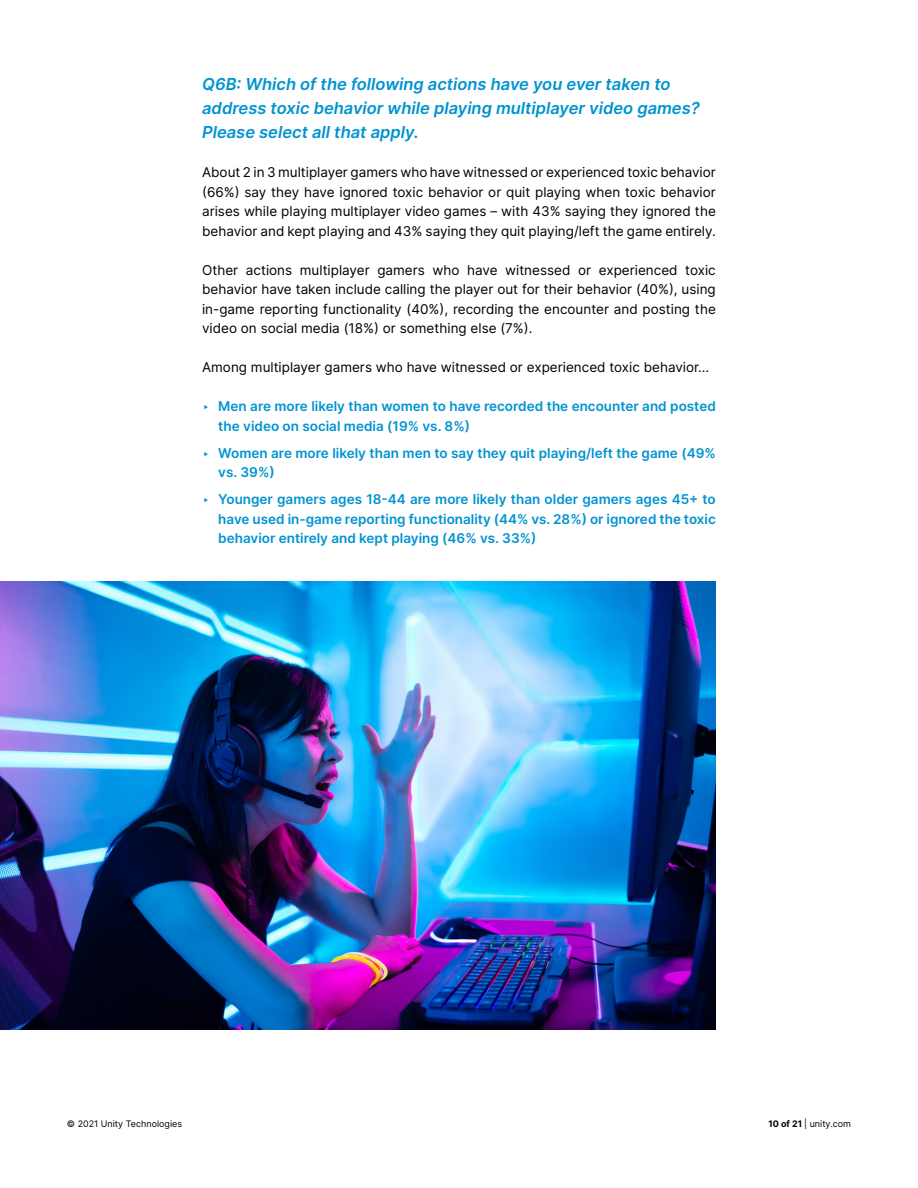
<style>
.page{position:relative;width:918px;height:1188px;background:#fff}
.page>*{position:absolute;margin:0;border:0;box-sizing:border-box;transform-origin:0 0}
.Questions{font:italic 600 16.5px/24px "Inter";color:#0093d0}
.Body{font:13.5px/19.5px "Inter";color:#000;text-align:justify}
.t1{font:600 13.5px/19.5px "Inter";color:#0093d0}
.t2{font:9px "Inter";color:#000}
.s1{font-weight:400}
.s2{font-weight:700}
</style>
<div class="page">
<img style="left:0;top:581px;width:716px;height:449px">
<p class="Questions" style="left:202px;top:72px;width:499px">Q6B: Which of the following actions have you ever taken to address toxic behavior while playing multiplayer video games?<br>Please select all that apply.</p>
<p class="Body" style="left:202px;top:162px;width:515px">About 2 in 3 multiplayer gamers who have witnessed or experienced toxic behavior (66%) say they have ignored toxic behavior or quit playing when toxic behavior arises while playing multiplayer video games – with 43% saying they ignored the behavior and kept playing and 43% saying they quit playing/left the game entirely.</p>
<p class="Body" style="left:202px;top:260px;width:515px">Other actions multiplayer gamers who have witnessed or experienced toxic behavior have taken include calling the player out for their behavior (40%), using in-game reporting functionality (40%), recording the encounter and posting the video on social media (18%) or something else (7%).</p>
<p class="Body" style="left:202px;top:357px;width:509px">Among multiplayer gamers who have witnessed or experienced toxic behavior…</p>
<p class="t1" style="left:218px;top:396px;width:499px;text-indent:-16px"><span class="s1">‣</span> Men are more likely than women to have recorded the encounter and posted the video on social media (19% vs. 8%)</p>
<p class="t1" style="left:218px;top:443px;width:499px;text-indent:-16px"><span class="s1">‣</span> Women are more likely than men to say they quit playing/left the game (49% vs. 39%)</p>
<p class="t1" style="left:218px;top:489px;width:499px;text-align:justify;text-indent:-16px"><span class="s1">‣</span> Younger gamers ages 18-44 are more likely than older gamers ages 45+ to have used in-game reporting functionality (44% vs. 28%) or ignored the toxic behavior entirely and kept playing (46% vs. 33%)</p>
<p class="t2" style="left:67px;top:1117px;width:117px">© 2021 Unity Technologies</p>
<p class="t2" style="left:768px;top:1117px;width:84px"><span class="s2">10 of 21</span> | unity.com</p>
</div>
